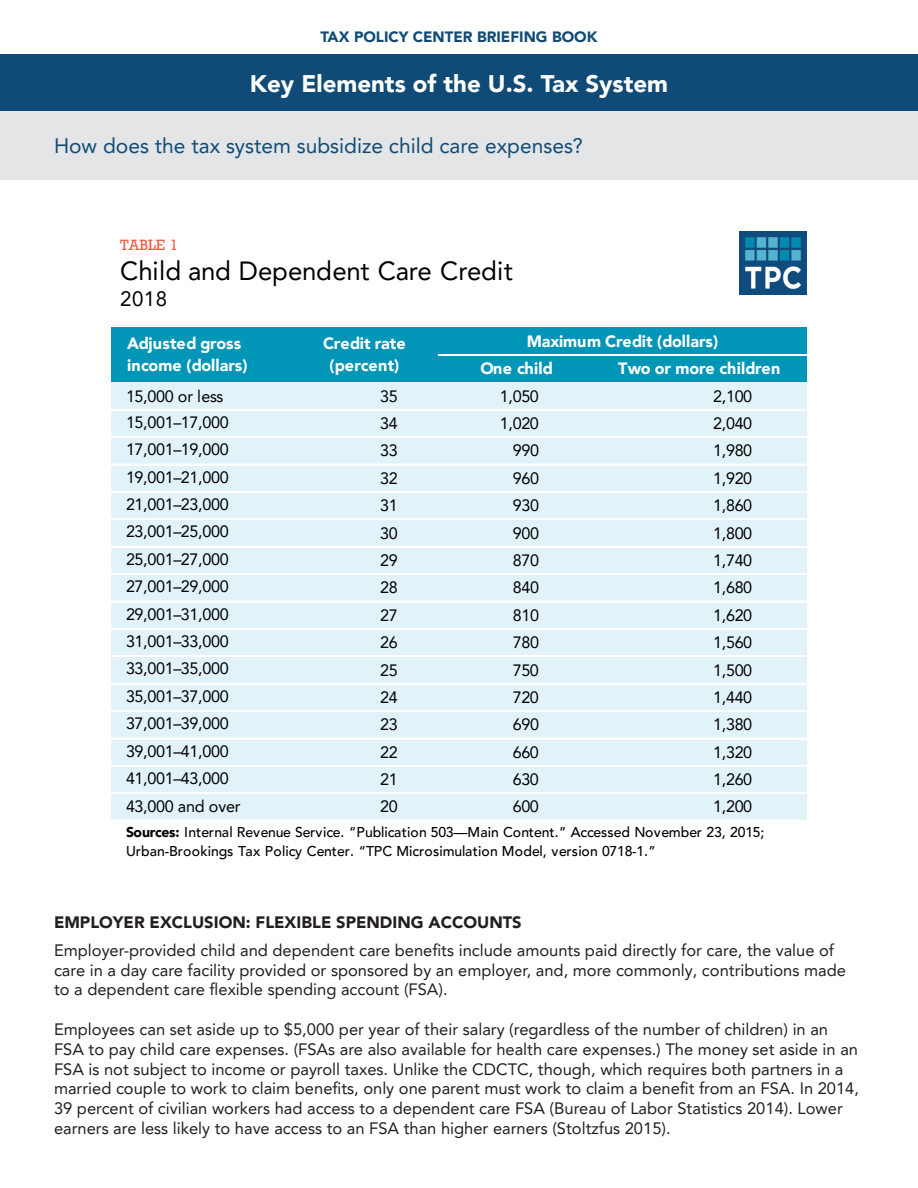
<style>
.page{position:relative;width:918px;height:1188px;background:#fff}
.page>*{position:absolute;margin:0;border:0;box-sizing:border-box;transform-origin:0 0}
.t1{font:26.25px "Avenir LT Pro";letter-spacing:-.015em;color:#000}
.t2{font:900 24px "Avenir LT Pro";color:#fff}
.t3{font:21px "Avenir LT Pro";color:#0f4b76}
.t4{font:20.85px "Avenir LT Pro";color:#000}
.t5{font:16.5px/19.8px "Avenir LT Pro";color:#231f20}
.t6{font:16.5px "Avenir LT Pro";letter-spacing:-.025em;color:#000}
.t7{font:900 16.5px/21.9px "Avenir LT Pro";letter-spacing:-.005em;color:#fff;text-align:center}
.t8{font:900 16.5px "Avenir LT Pro";color:#231f20}
.t9{font:15.3px "Rockwell";letter-spacing:-.005em;color:#f0573e}
.t10{font:900 15px "Avenir LT Pro";color:#0f4b76}
.t11{font:500 14.25px/19.6px "Avenir LT Pro";letter-spacing:-.01em;color:#000}
.s1{font-weight:900}
</style>
<div class="page">
<div style="left:0;top:54px;width:918px;height:58px;background:#0f4b76"></div>
<div style="left:0;top:112px;width:918px;height:68px;background:#e4e5e7"></div>
<div style="left:111px;top:327px;width:696px;height:56px;background:#0195b8"></div>
<div style="left:111px;top:382px;width:696px;height:439px;background:#e1f3f9"></div>
<hr style="left:438px;top:354px;width:369px;height:1px;background:#fff">
<hr style="left:438px;top:355px;width:369px;height:1px;background:#fff">
<hr style="left:110px;top:409px;width:697px;height:1px;background:#fff">
<hr style="left:110px;top:436px;width:697px;height:1px;background:#fff">
<hr style="left:110px;top:437px;width:697px;height:1px;background:#fff">
<hr style="left:110px;top:464px;width:697px;height:1px;background:#fff">
<hr style="left:110px;top:491px;width:697px;height:2px;background:#fff">
<hr style="left:110px;top:519px;width:697px;height:1px;background:#fff">
<hr style="left:110px;top:546px;width:697px;height:1px;background:#fff">
<hr style="left:110px;top:573px;width:697px;height:1px;background:#fff">
<hr style="left:110px;top:574px;width:697px;height:1px;background:#fff">
<hr style="left:110px;top:601px;width:697px;height:1px;background:#fff">
<hr style="left:110px;top:628px;width:697px;height:1px;background:#fff">
<hr style="left:110px;top:656px;width:697px;height:1px;background:#fff">
<hr style="left:110px;top:683px;width:697px;height:1px;background:#fff">
<hr style="left:110px;top:710px;width:697px;height:1px;background:#fff">
<hr style="left:110px;top:711px;width:697px;height:1px;background:#fff">
<hr style="left:110px;top:738px;width:697px;height:1px;background:#fff">
<hr style="left:110px;top:765px;width:697px;height:1px;background:#fff">
<hr style="left:110px;top:792px;width:697px;height:1px;background:#fff">
<hr style="left:110px;top:793px;width:697px;height:1px;background:#fff">
<hr style="left:110px;top:820px;width:697px;height:1px;background:#fff">
<img style="left:740px;top:232px;width:67px;height:62px">
<p class="t10" style="left:320px;top:28px;width:279px">TAX POLICY CENTER BRIEFING BOOK</p>
<p class="t2" style="left:250px;top:69px;width:420px">Key Elements of the U.S. Tax System</p>
<p class="t3" style="left:54px;top:133px;width:531px">How does the tax system subsidize child care expenses?</p>
<p class="t9" style="left:120px;top:236px;width:59px">TABLE 1</p>
<p class="t1" style="left:120px;top:255px;width:394px">Child and Dependent Care Credit</p>
<p class="t4" style="left:120px;top:286px;width:48px">2018</p>
<p class="t7" style="left:127px;top:332px;width:116px">Adjusted gross</p>
<p class="t7" style="left:527px;top:330px;width:193px">Maximum Credit (dollars)</p>
<p class="t7" style="left:127px;top:354px;width:122px">income (dollars)</p>
<p class="t7" style="left:323px;top:332px;width:84px">Credit rate (percent)</p>
<p class="t7" style="left:480px;top:358px;width:74px">One child</p>
<p class="t7" style="left:618px;top:358px;width:164px">Two or more children</p>
<p class="t6" style="left:126px;top:386px;width:99px">15,000 or less</p>
<p class="t6" style="left:380px;top:386px;width:19px">35</p>
<p class="t6" style="left:500px;top:386px;width:41px">1,050</p>
<p class="t6" style="left:713px;top:386px;width:41px">2,100</p>
<p class="t6" style="left:126px;top:412px;width:104px">15,001–17,000</p>
<p class="t6" style="left:380px;top:413px;width:19px">34</p>
<p class="t6" style="left:500px;top:413px;width:41px">1,020</p>
<p class="t6" style="left:713px;top:413px;width:41px">2,040</p>
<p class="t6" style="left:126px;top:439px;width:104px">17,001–19,000</p>
<p class="t6" style="left:380px;top:441px;width:19px">33</p>
<p class="t6" style="left:513px;top:441px;width:28px">990</p>
<p class="t6" style="left:713px;top:441px;width:41px">1,980</p>
<p class="t6" style="left:126px;top:467px;width:104px">19,001–21,000</p>
<p class="t6" style="left:380px;top:468px;width:19px">32</p>
<p class="t6" style="left:513px;top:468px;width:28px">960</p>
<p class="t6" style="left:713px;top:468px;width:41px">1,920</p>
<p class="t6" style="left:126px;top:494px;width:104px">21,001–23,000</p>
<p class="t6" style="left:380px;top:495px;width:19px">31</p>
<p class="t6" style="left:513px;top:495px;width:28px">930</p>
<p class="t6" style="left:713px;top:495px;width:41px">1,860</p>
<p class="t6" style="left:126px;top:522px;width:104px">23,001–25,000</p>
<p class="t6" style="left:380px;top:523px;width:19px">30</p>
<p class="t6" style="left:513px;top:523px;width:28px">900</p>
<p class="t6" style="left:713px;top:523px;width:41px">1,800</p>
<p class="t6" style="left:126px;top:549px;width:104px">25,001–27,000</p>
<p class="t6" style="left:380px;top:550px;width:19px">29</p>
<p class="t6" style="left:513px;top:550px;width:28px">870</p>
<p class="t6" style="left:713px;top:550px;width:41px">1,740</p>
<p class="t6" style="left:126px;top:576px;width:104px">27,001–29,000</p>
<p class="t6" style="left:380px;top:578px;width:19px">28</p>
<p class="t6" style="left:513px;top:578px;width:28px">840</p>
<p class="t6" style="left:713px;top:578px;width:41px">1,680</p>
<p class="t6" style="left:126px;top:604px;width:104px">29,001–31,000</p>
<p class="t6" style="left:380px;top:605px;width:19px">27</p>
<p class="t6" style="left:513px;top:605px;width:28px">810</p>
<p class="t6" style="left:713px;top:605px;width:41px">1,620</p>
<p class="t6" style="left:126px;top:631px;width:104px">31,001–33,000</p>
<p class="t6" style="left:380px;top:632px;width:19px">26</p>
<p class="t6" style="left:513px;top:632px;width:28px">780</p>
<p class="t6" style="left:713px;top:632px;width:41px">1,560</p>
<p class="t6" style="left:126px;top:659px;width:104px">33,001–35,000</p>
<p class="t6" style="left:380px;top:660px;width:19px">25</p>
<p class="t6" style="left:513px;top:660px;width:28px">750</p>
<p class="t6" style="left:713px;top:660px;width:41px">1,500</p>
<p class="t6" style="left:126px;top:686px;width:104px">35,001–37,000</p>
<p class="t6" style="left:380px;top:687px;width:19px">24</p>
<p class="t6" style="left:513px;top:687px;width:28px">720</p>
<p class="t6" style="left:713px;top:687px;width:41px">1,440</p>
<p class="t6" style="left:126px;top:713px;width:104px">37,001–39,000</p>
<p class="t6" style="left:380px;top:714px;width:19px">23</p>
<p class="t6" style="left:513px;top:714px;width:28px">690</p>
<p class="t6" style="left:713px;top:714px;width:41px">1,380</p>
<p class="t6" style="left:126px;top:741px;width:104px">39,001–41,000</p>
<p class="t6" style="left:380px;top:742px;width:19px">22</p>
<p class="t6" style="left:513px;top:742px;width:28px">660</p>
<p class="t6" style="left:713px;top:742px;width:41px">1,320</p>
<p class="t6" style="left:126px;top:768px;width:104px">41,001–43,000</p>
<p class="t6" style="left:380px;top:769px;width:19px">21</p>
<p class="t6" style="left:513px;top:769px;width:28px">630</p>
<p class="t6" style="left:713px;top:769px;width:41px">1,260</p>
<p class="t6" style="left:126px;top:797px;width:116px">43,000 and over</p>
<p class="t6" style="left:380px;top:797px;width:19px">20</p>
<p class="t6" style="left:513px;top:797px;width:28px">600</p>
<p class="t6" style="left:713px;top:797px;width:41px">1,200</p>
<p class="t11" style="left:126px;top:822px;width:640px"><span class="s1">Sources:</span> Internal Revenue Service. “Publication 503—Main Content.” Accessed November 23, 2015;<br>Urban-Brookings Tax Policy Center. “TPC Microsimulation Model, version 0718-1.”</p>
<p class="t8" style="left:54px;top:912px;width:469px">EMPLOYER EXCLUSION: FLEXIBLE SPENDING ACCOUNTS</p>
<p class="t5" style="left:54px;top:940px;width:793px">Employer-provided child and dependent care benefits include amounts paid directly for care, the value of care in a day care facility provided or sponsored by an employer, and, more commonly, contributions made to a dependent care flexible spending account (FSA).</p>
<p class="t5" style="left:54px;top:1019px;width:807px">Employees can set aside up to $5,000 per year of their salary (regardless of the number of children) in an FSA to pay child care expenses. (FSAs are also available for health care expenses.) The money set aside in an FSA is not subject to income or payroll taxes. Unlike the CDCTC, though, which requires both partners in a married couple to work to claim benefits, only one parent must work to claim a benefit from an FSA. In 2014, 39 percent of civilian workers had access to a dependent care FSA (Bureau of Labor Statistics 2014). Lower earners are less likely to have access to an FSA than higher earners (Stoltzfus 2015).</p>
</div>
